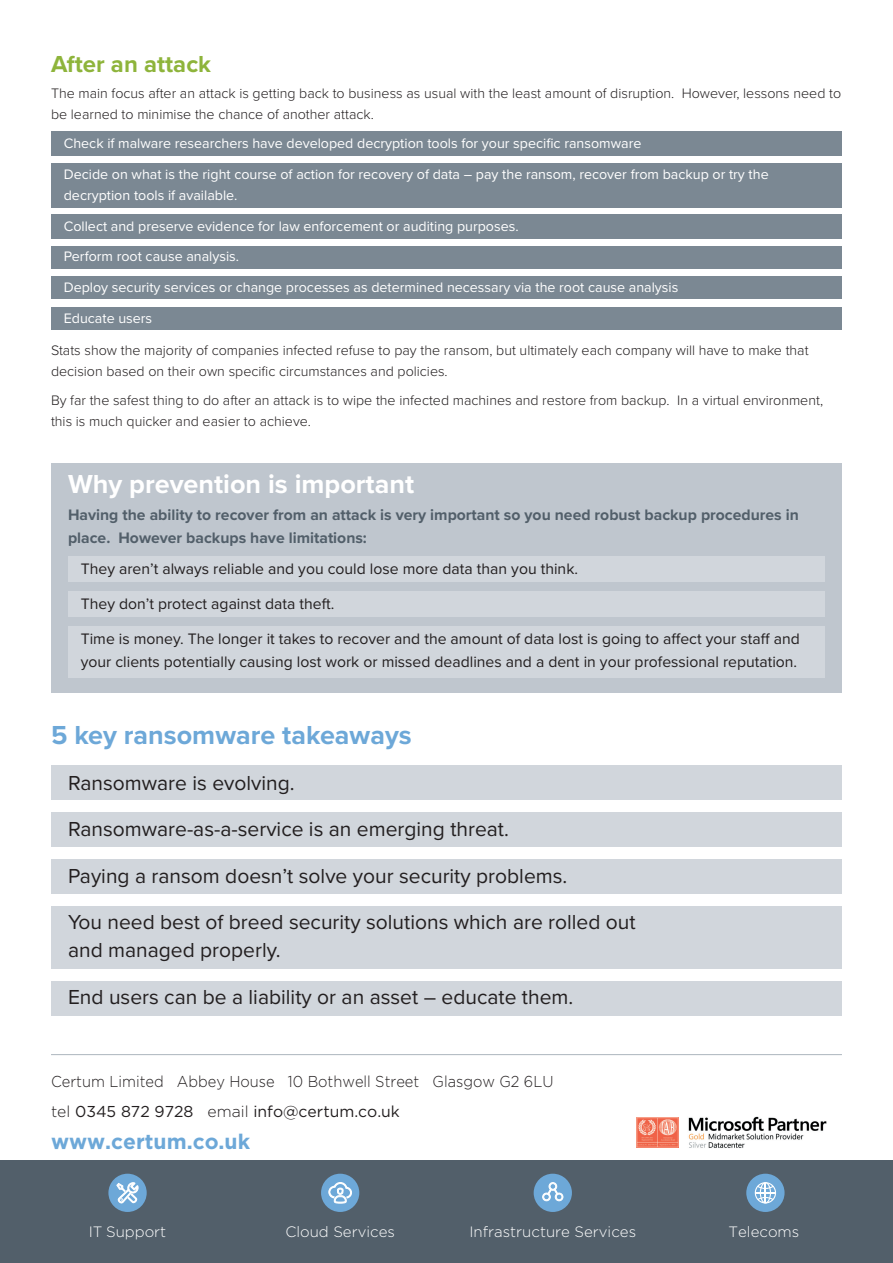
<style>
.page{position:relative;width:893px;height:1263px;background:#fff}
.page>*{position:absolute;margin:0;border:0;box-sizing:border-box;transform-origin:0 0}
.t1{font:700 27px "Proxima Nova";color:#fff}
.t2{font:700 27px "Proxima Nova";color:#6da8d8}
.t3{font:700 24px "Proxima Nova";color:#8eb43b}
.t4{font:21px/28.5px "Proxima Nova";color:#231f20}
.t5{font:700 21px "Gotham";color:#6da8d8}
.t6{font:15.75px/22.5px "Proxima Nova";color:#231f20}
.t7{font:700 15.75px/22.5px "Proxima Nova";color:#525f6a}
.t8{font:300 15.75px/29.4px "Gotham";color:#231f20;scale:.93 1}
.t9{font:300 15px "Gotham";color:#fff}
.t10{font:300 14.25px/21px "Proxima Nova";color:#231f20}
.t11{font:14.25px/30.8px "Proxima Nova";color:#fff}
.s1{font-weight:400}
</style>
<div class="page">
<div style="left:51px;top:463px;width:791px;height:230px;background:#bfc6ce"></div>
<div style="left:0;top:1161px;width:893px;height:102px;background:#525f6a"></div>
<img style="left:688px;top:1116px;width:139px;height:32px">
<img style="left:637px;top:1117px;width:41px;height:30px">
<div style="left:108px;top:1174px;width:39px;height:38px;background:#6da8d8;border-radius:50%"></div>
<svg style="left:116px;top:1182px;width:23px;height:30px"></svg>
<div style="left:321px;top:1174px;width:38px;height:38px;background:#6da8d8;border-radius:50%"></div>
<svg style="left:328px;top:1173px;width:24px;height:31px"></svg>
<div style="left:534px;top:1174px;width:38px;height:38px;background:#6da8d8;border-radius:50%"></div>
<div style="left:542px;top:1193px;width:9px;height:8px;border:1px solid #fff;border-radius:50%"></div>
<svg style="left:543px;top:1182px;width:20px;height:19px"></svg>
<div style="left:746px;top:1174px;width:38px;height:38px;background:#6da8d8;border-radius:50%"></div>
<svg style="left:755px;top:1182px;width:21px;height:21px"></svg>
<hr style="left:51px;top:1054px;width:791px;height:1px;background:#acb6be">
<div style="left:68px;top:556px;width:757px;height:25px;background:#d1d6dc"></div>
<div style="left:68px;top:591px;width:757px;height:26px;background:#d1d6dc"></div>
<div style="left:68px;top:626px;width:757px;height:51px;background:#d1d6dc"></div>
<div style="left:51px;top:765px;width:791px;height:34px;background:#d1d6dc"></div>
<div style="left:51px;top:812px;width:791px;height:34px;background:#d1d6dc"></div>
<div style="left:51px;top:859px;width:791px;height:34px;background:#d1d6dc"></div>
<div style="left:51px;top:906px;width:791px;height:62px;background:#d1d6dc"></div>
<div style="left:51px;top:981px;width:791px;height:34px;background:#d1d6dc"></div>
<div style="left:51px;top:132px;width:791px;height:24px;background:#7b8893"></div>
<div style="left:51px;top:163px;width:791px;height:44px;background:#7b8893"></div>
<div style="left:51px;top:214px;width:791px;height:25px;background:#7b8893"></div>
<div style="left:51px;top:246px;width:791px;height:23px;background:#7b8893"></div>
<div style="left:51px;top:276px;width:791px;height:23px;background:#7b8893"></div>
<div style="left:51px;top:307px;width:791px;height:23px;background:#7b8893"></div>
<h2 class="t3" style="left:51px;top:56px;width:162px">After an attack</h2>
<p class="t10" style="left:51px;top:83px;width:792px">The main focus after an attack is getting back to business as usual with the least amount of disruption. However, lessons need to be learned to minimise the chance of another attack.</p>
<p class="t11" style="left:64px;top:129px;width:706px">Check if malware researchers have developed decryption tools for your specific ransomware<br>Decide on what is the right course of action for recovery of data – pay the ransom, recover from backup or try the</p>
<p class="t11" style="left:64px;top:181px;width:616px">decryption tools if available.<br>Collect and preserve evidence for law enforcement or auditing purposes.<br>Perform root cause analysis.<br>Deploy security services or change processes as determined necessary via the root cause analysis Educate users</p>
<p class="t10" style="left:51px;top:341px;width:759px">Stats show the majority of companies infected refuse to pay the ransom, but ultimately each company will have to make that decision based on their own specific circumstances and policies.</p>
<p class="t10" style="left:51px;top:391px;width:774px">By far the safest thing to do after an attack is to wipe the infected machines and restore from backup. In a virtual environment, this is much quicker and easier to achieve.</p>
<h1 class="t1" style="left:68px;top:475px;width:348px">Why prevention is important</h1>
<p class="t7" style="left:68px;top:505px;width:732px">Having the ability to recover from an attack is very important so you need robust backup procedures in place. However backups have limitations:</p>
<p class="t6" style="left:81px;top:559px;width:499px">They aren’t always reliable and you could lose more data than you think.</p>
<p class="t6" style="left:81px;top:594px;width:255px">They don’t protect against data theft.</p>
<p class="t6" style="left:81px;top:629px;width:720px">Time is money. The longer it takes to recover and the amount of data lost is going to affect your staff and your clients potentially causing lost work or missed deadlines and a dent in your professional reputation.</p>
<h1 class="t2" style="left:51px;top:726px;width:362px">5 key ransomware takeaways</h1>
<h3 class="t4" style="left:68px;top:770px;width:228px">Ransomware is evolving.</h3>
<h3 class="t4" style="left:68px;top:817px;width:442px">Ransomware-as-a-service is an emerging threat.</h3>
<h3 class="t4" style="left:68px;top:863px;width:501px">Paying a ransom doesn’t solve your security problems.</h3>
<h3 class="t4" style="left:68px;top:910px;width:569px">You need best of breed security solutions which are rolled out and managed properly.</h3>
<h3 class="t4" style="left:68px;top:985px;width:507px">End users can be a liability or an asset – educate them.</h3>
<p class="t8" style="left:51px;top:1068px;width:542px">Certum Limited Abbey House 10 Bothwell Street Glasgow G2 6LU tel <span class="s1">0345 872 9728</span> email <span class="s1">info@certum.co.uk</span></p>
<h3 class="t5" style="left:51px;top:1129px;width:201px">www.certum.co.uk</h3>
<p class="t9" style="left:89px;top:1226px;width:79px">IT Support</p>
<p class="t9" style="left:285px;top:1226px;width:111px">Cloud Services</p>
<p class="t9" style="left:469px;top:1226px;width:168px">Infrastructure Services</p>
<p class="t9" style="left:728px;top:1226px;width:72px">Telecoms</p>
</div>
